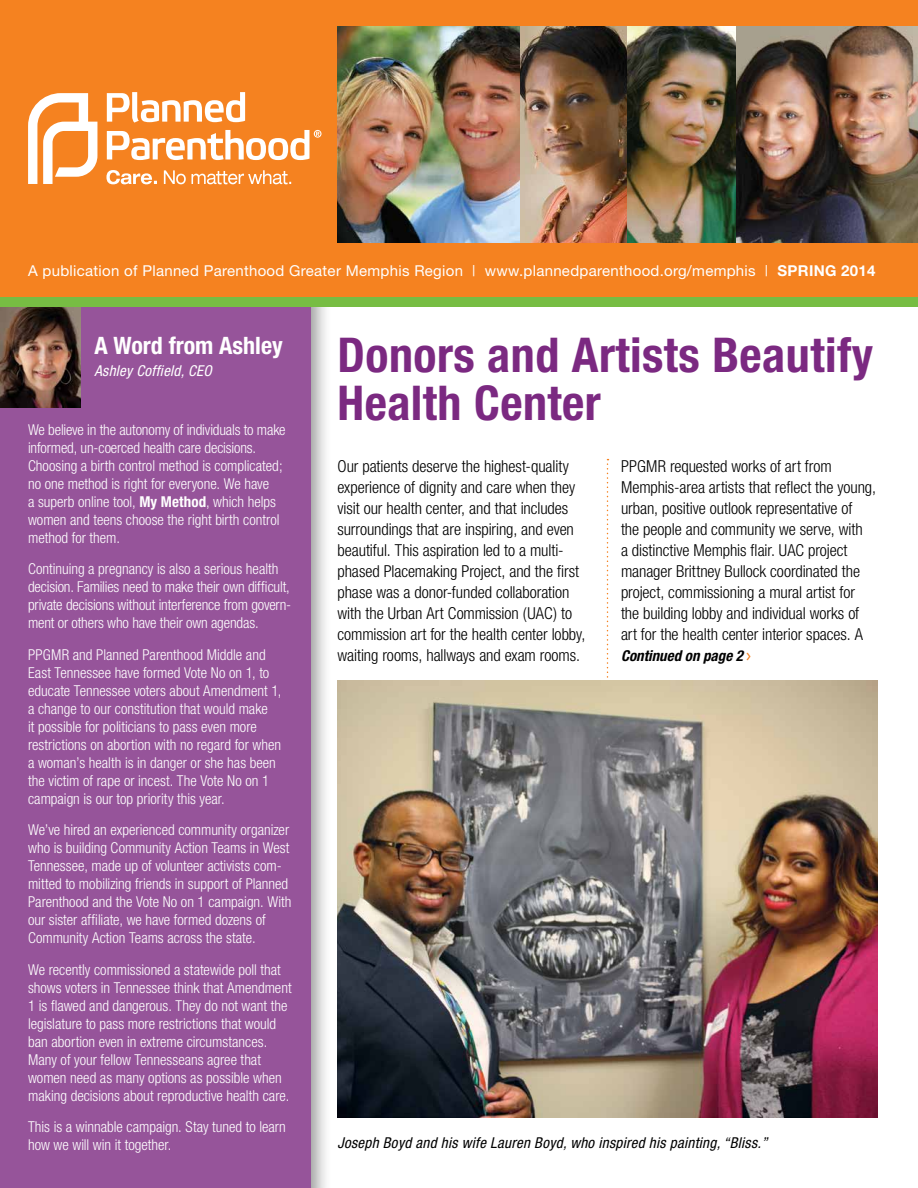
<style>
.page{position:relative;width:918px;height:1188px;background:#fff}
.page>*{position:absolute;margin:0;border:0;box-sizing:border-box;transform-origin:0 0}
.t1{font:700 condensed 48px/48px "Helvetica Neue";letter-spacing:.01em;color:#7b2981}
.t2{font:700 condensed 24px "Helvetica Neue";color:#fff}
.t3{font:300 condensed 16.5px/21px "Helvetica Neue";letter-spacing:-.005em;color:#000}
.t4{font:300 condensed 15px/18px "Helvetica Neue";color:#fff}
.t5{font:15px "Helvetica Neue";letter-spacing:.02em;color:#fff}
.t6{font:italic condensed 15px "Helvetica Neue";letter-spacing:.02em;color:#000}
.t7{font:italic condensed 15px "Helvetica Neue";letter-spacing:.02em;color:#fff}
.t8{font:italic 700 condensed 15px "Helvetica Neue";color:#000}
.s1{font-weight:700}
.s2{font-family:"Meta Normal";font-weight:400;font-style:normal;font-stretch:normal;color:#f58220}
</style>
<div class="page">
<div style="left:0;top:276px;width:333px;height:912px;background:#000;opacity:.4"></div>
<div style="left:0;top:292px;width:310px;height:896px;background:#96549a"></div>
<div style="left:0;top:0;width:918px;height:302px;background:#f58220"></div>
<img style="left:338px;top:26px;width:580px;height:217px">
<img style="left:628px;top:26px;width:108px;height:217px">
<svg style="left:607px;top:459px;width:2px;height:219px"></svg>
<img style="left:0;top:307px;width:81px;height:100px">
<svg style="left:28px;top:92px;width:294px;height:92px"></svg>
<div style="left:0;top:297px;width:918px;height:10px;background:#77bd43"></div>
<img style="left:338px;top:680px;width:540px;height:437px">
<p class="t5" style="left:28px;top:262px;width:849px">A publication of Planned Parenthood Greater Memphis Region | www.plannedparenthood.org/memphis | <span class="s1">SPRING 2014</span></p>
<h2 class="t2" style="left:94px;top:331px;width:190px">A Word from Ashley</h2>
<p class="t7" style="left:94px;top:362px;width:119px">Ashley Coffield, CEO</p>
<p class="t4" style="left:28px;top:420px;width:259px">We believe in the autonomy of individuals to make informed, un-coerced health care decisions.<br>Choosing a birth control method is complicated; no one method is right for everyone. We have<br>a superb online tool, <span class="s1">My Method</span>, which helps women and teens choose the right birth control method for them.</p>
<p class="t4" style="left:28px;top:560px;width:265px">Continuing a pregnancy is also a serious health decision. Families need to make their own difficult, private decisions without interference from govern&shy;ment or others who have their own agendas.</p>
<p class="t4" style="left:28px;top:645px;width:255px">PPGMR and Planned Parenthood Middle and East Tennessee have formed Vote No on 1, to educate Tennessee voters about Amendment 1, a change to our constitution that would make<br>it possible for politicians to pass even more restrictions on abortion with no regard for when a woman’s health is in danger or she has been the victim of rape or incest. The Vote No on 1 campaign is our top priority this year.</p>
<p class="t4" style="left:28px;top:821px;width:265px">We’ve hired an experienced community organizer who is building Community Action Teams in West Tennessee, made up of volunteer activists com&shy;mitted to mobilizing friends in support of Planned Parenthood and the Vote No on 1 campaign. With our sister affiliate, we have formed dozens of Community Action Teams across the state.</p>
<p class="t4" style="left:28px;top:960px;width:265px">We recently commissioned a statewide poll that shows voters in Tennessee think that Amendment 1 is flawed and dangerous. They do not want the legislature to pass more restrictions that would ban abortion even in extreme circumstances.<br>Many of your fellow Tennesseans agree that women need as many options as possible when making decisions about reproductive health care.</p>
<p class="t4" style="left:28px;top:1118px;width:259px">This is a winnable campaign. Stay tuned to learn how we will win it together.</p>
<h1 class="t1" style="left:338px;top:331px;width:537px">Donors and Artists Beautify<br>Health Center</h1>
<p class="t3" style="left:338px;top:456px;width:249px">Our patients deserve the highest-quality experience of dignity and care when they visit our health center, and that includes surroundings that are inspiring, and even beautiful. This aspiration led to a multi&shy;phased Placemaking Project, and the first phase was a donor-funded collaboration with the Urban Art Commission (UAC) to commission art for the health center lobby, waiting rooms, hallways and exam rooms.</p>
<p class="t3" style="left:621px;top:456px;width:257px">PPGMR requested works of art from Memphis-area artists that reflect the young, urban, positive outlook representative of<br>the people and community we serve, with<br>a distinctive Memphis flair. UAC project manager Brittney Bullock coordinated the project, commissioning a mural artist for the building lobby and individual works of art for the health center interior spaces. A</p>
<p class="t8" style="left:621px;top:646px;width:132px">Continued on page 2 <span class="s2">&gt;</span></p>
<p class="t6" style="left:338px;top:1134px;width:431px">Joseph Boyd and his wife Lauren Boyd, who inspired his painting, “Bliss.”</p>
</div>
